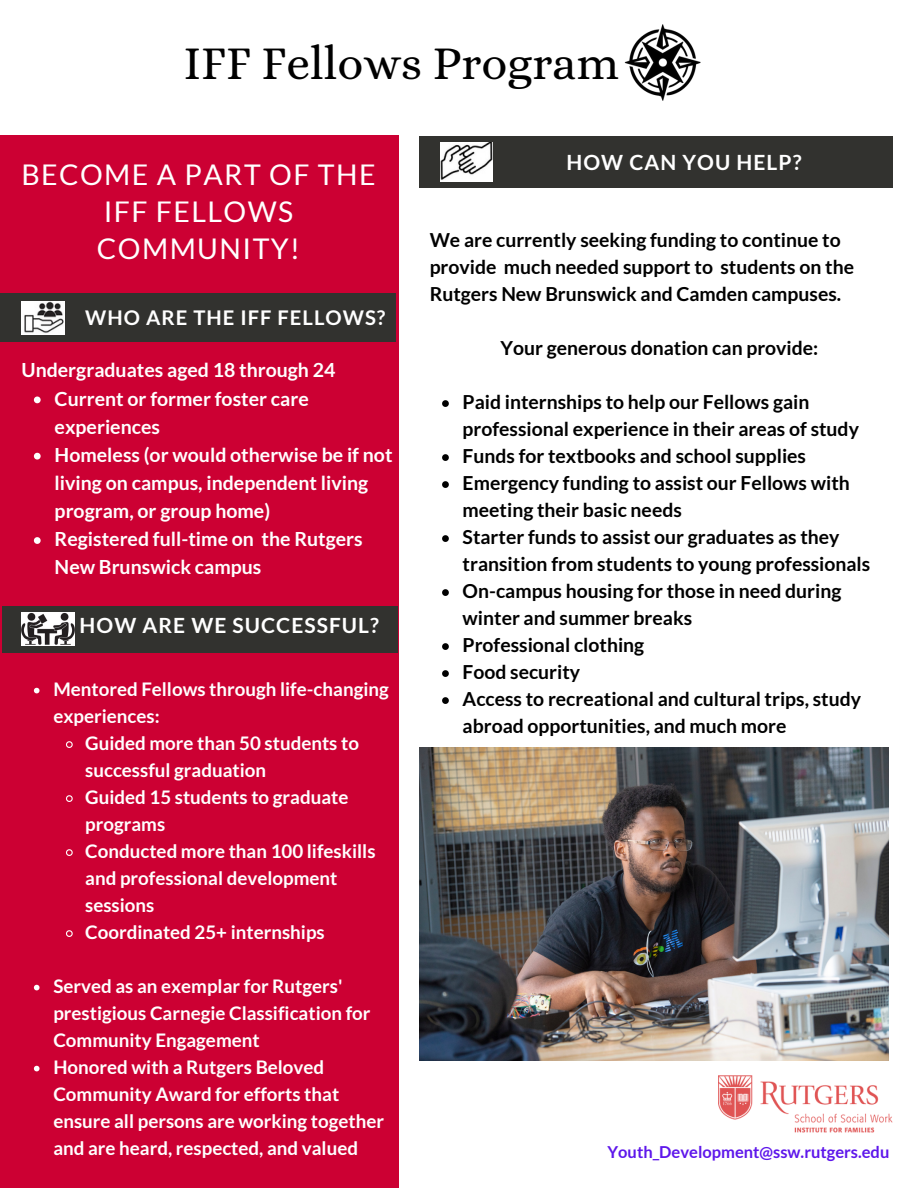
<style>
.page{position:relative;width:918px;height:1188px;background:#fff}
.page>*{position:absolute;margin:0;border:0;box-sizing:border-box;transform-origin:0 0}
.t1{font:47.4px "Alice";color:#000}
.t2{font:28.5px/37.2px "Lato";letter-spacing:.05em;color:#fff;text-align:center}
.t3{font:700 21px "Lato";letter-spacing:.05em;color:#fff}
.t4{font:700 20.25px "Lato";letter-spacing:.05em;color:#fff}
.t5{font:700 19.5px/28.2px "Lato";color:#fff}
.t6{font:700 19.35px/27px "Lato";color:#000}
.t7{font:700 18.75px/27px "Lato";color:#fff}
.t8{font:700 16.5px "Lato";color:#5e17eb}
</style>
<div class="page">
<div style="left:0;top:135px;width:398px;height:1053px;background:#c03"></div>
<div style="left:419px;top:136px;width:474px;height:52px;background:#32322f"></div>
<img style="left:441px;top:142px;width:52px;height:40px">
<img style="left:624px;top:24px;width:77px;height:77px">
<img style="left:718px;top:1076px;width:175px;height:56px">
<div style="left:2px;top:606px;width:396px;height:46px;background:#32322f"></div>
<img style="left:22px;top:613px;width:52px;height:33px">
<div style="left:0;top:294px;width:396px;height:48px;background:#32322f"></div>
<img style="left:22px;top:301px;width:42px;height:34px">
<img style="left:419px;top:748px;width:469px;height:312px">
<svg style="left:34px;top:688px;width:6px;height:5px"></svg>
<svg style="left:66px;top:741px;width:7px;height:7px"></svg>
<svg style="left:66px;top:795px;width:7px;height:7px"></svg>
<svg style="left:66px;top:849px;width:7px;height:7px"></svg>
<svg style="left:66px;top:930px;width:7px;height:7px"></svg>
<svg style="left:34px;top:985px;width:6px;height:5px"></svg>
<svg style="left:34px;top:1066px;width:6px;height:5px"></svg>
<svg style="left:34px;top:397px;width:7px;height:6px"></svg>
<svg style="left:34px;top:453px;width:7px;height:7px"></svg>
<svg style="left:34px;top:537px;width:7px;height:7px"></svg>
<svg style="left:442px;top:400px;width:7px;height:7px"></svg>
<svg style="left:442px;top:454px;width:7px;height:7px"></svg>
<svg style="left:442px;top:481px;width:7px;height:7px"></svg>
<svg style="left:442px;top:535px;width:7px;height:7px"></svg>
<svg style="left:442px;top:589px;width:7px;height:7px"></svg>
<svg style="left:442px;top:643px;width:7px;height:7px"></svg>
<svg style="left:442px;top:670px;width:7px;height:7px"></svg>
<svg style="left:442px;top:697px;width:7px;height:7px"></svg>
<p class="t1" style="left:184px;top:36px;width:437px">IFF Fellows Program</p>
<p class="t2" style="left:21px;top:155px;width:356px">BECOME A PART OF THE<br>IFF FELLOWS<br>COMMUNITY!</p>
<p class="t4" style="left:85px;top:305px;width:302px">WHO ARE THE IFF FELLOWS?</p>
<p class="t5" style="left:22px;top:356px;width:315px">Undergraduates aged 18 through 24</p>
<p class="t5" style="left:55px;top:384px;width:256px">Current or former foster care experiences</p>
<p class="t5" style="left:55px;top:440px;width:339px">Homeless (or would otherwise be if not living on campus, independent living program, or group home)</p>
<p class="t5" style="left:55px;top:525px;width:310px">Registered full-time on the Rutgers<br>New Brunswick campus</p>
<p class="t3" style="left:80px;top:612px;width:301px">HOW ARE WE SUCCESSFUL?</p>
<p class="t7" style="left:53px;top:675px;width:337px">Mentored Fellows through life-changing experiences:</p>
<p class="t7" style="left:85px;top:729px;width:275px">Guided more than 50 students to successful graduation</p>
<p class="t7" style="left:85px;top:783px;width:265px">Guided 15 students to graduate programs</p>
<p class="t7" style="left:85px;top:837px;width:292px">Conducted more than 100 lifeskills and professional development sessions</p>
<p class="t7" style="left:85px;top:918px;width:241px">Coordinated 25+ internships</p>
<p class="t7" style="left:53px;top:972px;width:319px">Served as an exemplar for Rutgers' prestigious Carnegie Classification for<br>Community Engagement</p>
<p class="t7" style="left:53px;top:1053px;width:332px">Honored with a Rutgers Beloved Community Award for efforts that ensure all persons are working together and are heard, respected, and valued</p>
<p class="t3" style="left:566px;top:149px;width:237px">HOW CAN YOU HELP?</p>
<p class="t6" style="left:430px;top:226px;width:426px">We are currently seeking funding to continue to provide much needed support to students on the<br>Rutgers New Brunswick and Camden campuses.</p>
<p class="t6" style="left:501px;top:334px;width:319px">Your generous donation can provide:</p>
<p class="t6" style="left:463px;top:388px;width:398px">Paid internships to help our Fellows gain professional experience in their areas of study</p>
<p class="t6" style="left:463px;top:442px;width:345px">Funds for textbooks and school supplies</p>
<p class="t6" style="left:463px;top:469px;width:389px">Emergency funding to assist our Fellows with meeting their basic needs</p>
<p class="t6" style="left:463px;top:523px;width:409px">Starter funds to assist our graduates as they transition from students to young professionals</p>
<p class="t6" style="left:463px;top:577px;width:380px">On-campus housing for those in need during winter and summer breaks</p>
<p class="t6" style="left:463px;top:631px;width:183px">Professional clothing</p>
<p class="t6" style="left:463px;top:658px;width:119px">Food security</p>
<p class="t6" style="left:463px;top:685px;width:400px">Access to recreational and cultural trips, study abroad opportunities, and much more</p>
<p class="t8" style="left:607px;top:1142px;width:283px">Youth_Development@ssw.rutgers.edu</p>
</div>
